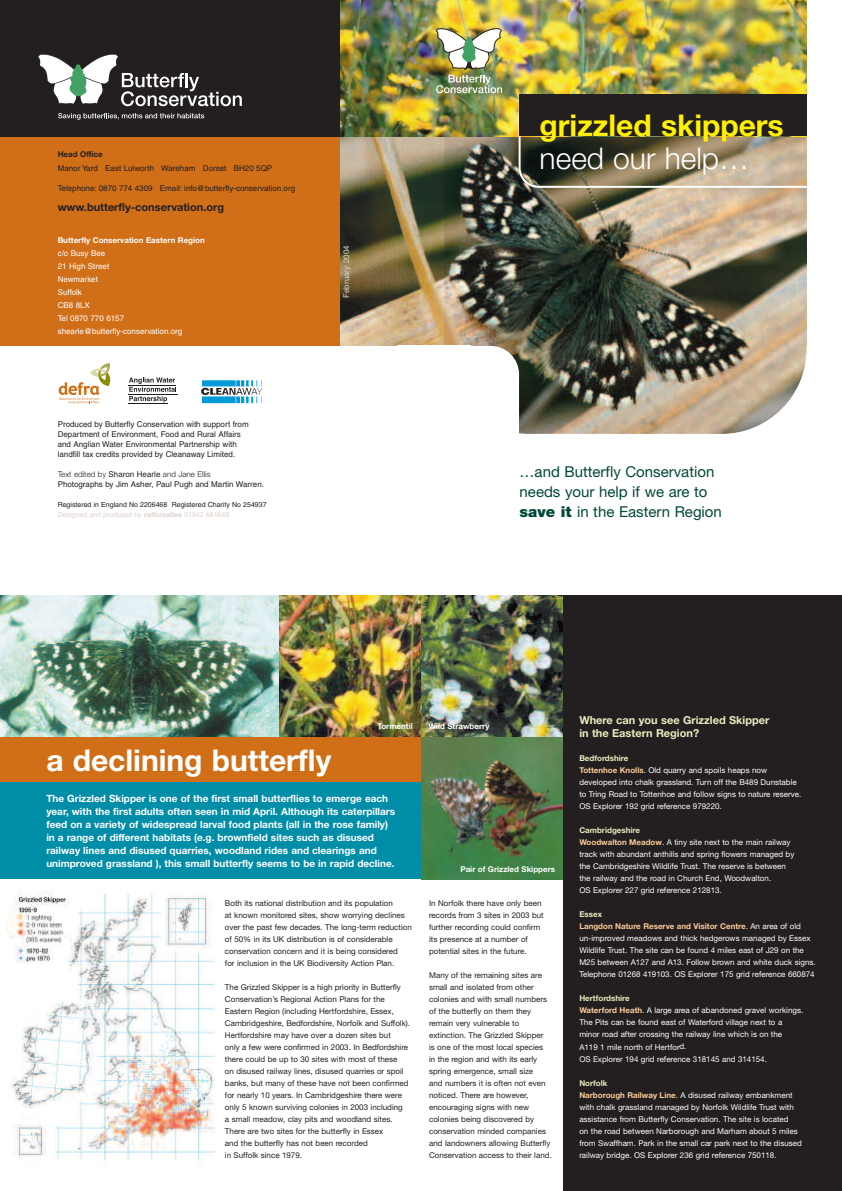
<style>
.page{position:relative;width:842px;height:1191px;background:#fff}
.page>*{position:absolute;margin:0;border:0;box-sizing:border-box;transform-origin:0 0}
.t1{font:700 30px "Helvetica Neue";color:#fff}
.t2{font:700 30px "Helvetica Neue";color:#fff101}
.t3{font:300 30px "Helvetica Neue";color:#fff}
.t4{font:15px/20px "Helvetica Neue";color:#004839}
.t5{font:700 11px/13px "Helvetica Neue";color:#e6eebc}
.t6{font:700 11px "Helvetica Neue";color:#231f20}
.t7{font:700 10px/13px "Helvetica Neue";color:#fff}
.t8{font:8px/12px "Helvetica Neue";color:#231f20}
.t9{font:8px/12px "Helvetica Neue";color:#fff}
.t10{font:8px/10px "Helvetica";color:#231f20}
.t11{font:8px/13px "Helvetica";color:#fff}
.t12{font:700 8px "Helvetica Neue";color:#fff}
.t13{font:300 8px "Helvetica Neue";color:#231f20}
.t14{font:8px "Helvetica";color:#dbd1cc}
.t15{font:700 8px "Helvetica Neue";color:#231f20}
.t16{font:7px/10px "Helvetica";color:#231f20}
.s1{font-family:"Helvetica";font-weight:400}
.s2{color:#dbd1cc}
.s3{font-family:"Helvetica Neue";font-weight:700;color:#dbd1cc}
.s4{font-weight:900}
.s5{font-weight:700;color:#e6eebc}
.s6{font-weight:700;color:#fdcc99}
</style>
<div class="page">
<div style="left:563px;top:595px;width:279px;height:596px;background:#231f20"></div>
<img style="left:0;top:595px;width:279px;height:142px">
<img style="left:279px;top:595px;width:142px;height:142px">
<img style="left:421px;top:595px;width:142px;height:142px">
<div style="left:0;top:737px;width:421px;height:45px;background:#d06f18"></div>
<div style="left:0;top:782px;width:421px;height:97px;background:#008da8"></div>
<img style="left:421px;top:737px;width:142px;height:142px">
<div style="left:0;top:0;width:528px;height:346px;background:#d06f18"></div>
<div style="left:0;top:0;width:387px;height:136px;background:#231f20"></div>
<svg style="left:38px;top:54px;width:204px;height:53px"></svg>
<svg style="left:58px;top:113px;width:146px;height:7px"></svg>
<img style="left:340px;top:136px;width:104px;height:210px">
<img style="left:444px;top:136px;width:362px;height:298px">
<div style="left:421px;top:346px;width:98px;height:117px;background:#fff;border-radius:28px"></div>
<img style="left:340px;top:0;width:466px;height:136px">
<svg style="left:519px;top:95px;width:288px;height:93px;background:#81775f"></svg>
<div style="left:519px;top:95px;width:287px;height:41px;background:#231f20"></div>
<img style="left:436px;top:28px;width:66px;height:65px">
<svg style="left:59px;top:363px;width:51px;height:40px"></svg>
<svg style="left:129px;top:377px;width:47px;height:25px"></svg>
<hr style="left:128px;top:385px;width:48px;height:1px;background:#231f20">
<hr style="left:128px;top:394px;width:49px;height:1px;background:#231f20">
<hr style="left:128px;top:403px;width:40px;height:1px;background:#231f20">
<img style="left:7px;top:890px;width:208px;height:275px">
<svg style="left:201px;top:380px;width:61px;height:23px"></svg>
<p class="t15" style="left:58px;top:152px;width:47px">Head Office</p>
<p class="t10" style="left:58px;top:163px;width:216px">Manor Yard East Lulworth Wareham Dorset BH20 5QP</p>
<p class="t10" style="left:58px;top:183px;width:239px">Telephone: 0870 774 4309 Email: info@butterfly-conservation.org</p>
<h3 class="t6" style="left:58px;top:203px;width:168px">www.butterfly-conservation.org</h3>
<p class="t12" style="left:58px;top:237px;width:149px">Butterfly Conservation Eastern Region</p>
<p class="t11" style="left:58px;top:247px;width:126px">c/o Busy Bee<br>21 High Street<br>Newmarket<br>Suffolk<br>CB8 8LX<br>Tel 0870 770 6157 shearle@butterfly-conservation.org</p>
<p class="t10" style="left:58px;top:420px;width:192px">Produced by Butterfly Conservation with support from Department of Environment, Food and Rural Affairs and Anglian Water Environmental Partnership with landfill tax credits provided by Cleanaway Limited.</p>
<p class="t13" style="left:58px;top:471px;width:154px">Text edited by <span class="s1">Sharon Hearle</span> and Jane Ellis</p>
<p class="t10" style="left:58px;top:480px;width:208px">Photographs by Jim Asher, Paul Pugh and Martin Warren.</p>
<p class="t16" style="left:58px;top:500px;width:210px">Registered in England No 2206468 Registered Charity No 254937<br><span class="s2">Designed and produced by</span> <span class="s3">cellcreative</span> <span class="s2">01942 681648</span></p>
<p class="t14" style="left:343px;top:298px;width:54px;rotate:-90deg">February 2004</p>
<h1 class="t2" style="left:540px;top:115px;width:246px">grizzled skippers</h1>
<h1 class="t3" style="left:540px;top:148px;width:211px">need our help…</h1>
<h2 class="t4" style="left:520px;top:463px;width:204px">…and Butterfly Conservation needs your help if we are to <span class="s4">save it</span> in the Eastern Region</h2>
<p class="t12" style="left:377px;top:723px;width:37px">Tormentil</p>
<p class="t12" style="left:428px;top:723px;width:63px">Wild Strawberry</p>
<h1 class="t1" style="left:46px;top:749px;width:286px">a declining butterfly</h1>
<p class="t7" style="left:46px;top:793px;width:350px">The Grizzled Skipper is one of the first small butterflies to emerge each year, with the first adults often seen in mid April. Although its caterpillars feed on a variety of widespread larval food plants (all in the rose family) in a range of different habitats (e.g. brownfield sites such as disused railway lines and disused quarries, woodland rides and clearings and unimproved grassland ), this small butterfly seems to be in rapid decline.</p>
<p class="t8" style="left:225px;top:897px;width:188px">Both its national distribution and its population<br>at known monitored sites, show worrying declines over the past few decades. The long-term reduction of 50% in its UK distribution is of considerable conservation concern and it is being considered<br>for inclusion in the UK Biodiversity Action Plan.</p>
<p class="t8" style="left:225px;top:981px;width:187px">The Grizzled Skipper is a high priority in Butterfly Conservation’s Regional Action Plans for the Eastern Region (including Hertfordshire, Essex, Cambridgeshire, Bedfordshire, Norfolk and Suffolk).<br>Hertfordshire may have over a dozen sites but<br>only a few were confirmed in 2003. In Bedfordshire there could be up to 30 sites with most of these<br>on disused railway lines, disused quarries or spoil banks, but many of these have not been confirmed for nearly 10 years. In Cambridgeshire there were only 5 known surviving colonies in 2003 including<br>a small meadow, clay pits and woodland sites.<br>There are two sites for the butterfly in Essex<br>and the butterfly has not been recorded<br>in Suffolk since 1979.</p>
<p class="t12" style="left:460px;top:866px;width:96px">Pair of Grizzled Skippers</p>
<p class="t8" style="left:429px;top:897px;width:116px">In Norfolk there have only been records from 3 sites in 2003 but further recording could confirm its presence at a number of potential sites in the future.</p>
<p class="t8" style="left:429px;top:969px;width:124px">Many of the remaining sites are small and isolated from other colonies and with small numbers of the butterfly on them they remain very vulnerable to extinction. The Grizzled Skipper<br>is one of the most local species<br>in the region and with its early spring emergence, small size<br>and numbers it is often not even noticed. There are however, encouraging signs with new colonies being discovered by conservation minded companies and landowners allowing Butterfly<br>Conservation access to their land.</p>
<h3 class="t5" style="left:579px;top:715px;width:192px">Where can you see Grizzled Skipper in the Eastern Region?</h3>
<p class="t9" style="left:579px;top:753px;width:223px"><span class="s5">Bedfordshire<br></span><span class="s6">Tottenhoe Knolls</span>. Old quarry and spoils heaps now developed into chalk grassland. Turn off the B489 Dunstable to Tring Road to Tottenhoe and follow signs to nature reserve.<br>OS Explorer 192 grid reference 979220.</p>
<p class="t9" style="left:579px;top:825px;width:217px"><span class="s5">Cambridgeshire<br></span><span class="s6">Woodwalton Meadow</span>. A tiny site next to the main railway track with abundant anthills and spring flowers managed by the Cambridgeshire Wildlife Trust. The reserve is between the railway and the road in Church End, Woodwalton.<br>OS Explorer 227 grid reference 212813.</p>
<p class="t9" style="left:579px;top:909px;width:238px"><span class="s5">Essex<br></span><span class="s6">Langdon Nature Reserve and Visitor Centre</span>. An area of old un-improved meadows and thick hedgerows managed by Essex Wildlife Trust. The site can be found 4 miles east of J29 on the M25 between A127 and A13. Follow brown and white duck signs.<br>Telephone 01268 419103. OS Explorer 175 grid reference 660874</p>
<p class="t9" style="left:579px;top:993px;width:225px"><span class="s5">Hertfordshire<br></span><span class="s6">Waterford Heath</span>. A large area of abandoned gravel workings.<br>The Pits can be found east of Waterford village next to a minor road after crossing the railway line which is on the<br>A119 1 mile north of Hertford.<br>OS Explorer 194 grid reference 318145 and 314154.</p>
<p class="t9" style="left:579px;top:1077px;width:224px"><span class="s5">Norfolk<br></span><span class="s6">Narborough Railway Line</span>. A disused railway embankment with chalk grassland managed by Norfolk Wildlife Trust with assistance from Butterfly Conservation. The site is located<br>on the road between Narborough and Marham about 5 miles from Swaffham. Park in the small car park next to the disused railway bridge. OS Explorer 236 grid reference 750118.</p>
</div>
